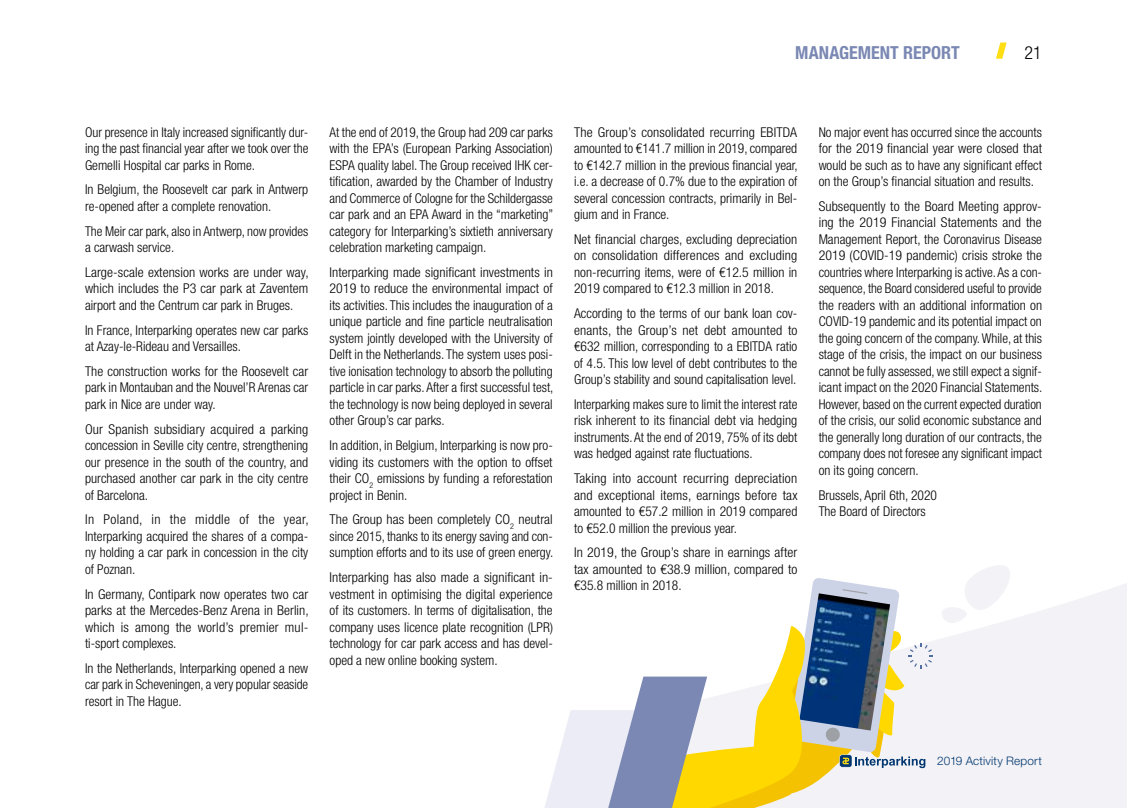
<style>
.page{position:relative;width:1127px;height:808px;background:#fff}
.page>*{position:absolute;margin:0;border:0;box-sizing:border-box;transform-origin:0 0}
.t1{font:700 condensed 18px "Helvetica Neue LT Std";letter-spacing:.01em;color:#7a88b3}
.t2{font:300 condensed 18px "Helvetica Neue LT Std";color:#000}
.t3{font:300 condensed 13.5px/16.5px "Helvetica Neue LT Std";color:#000;text-align:justify}
.t4{font:300 11.7px "Helvetica Neue LT Std";letter-spacing:.015em;color:#003770}
</style>
<div class="page">
<svg style="left:933px;top:583px;width:194px;height:225px;fill:#f3f2f6"></svg>
<svg style="left:941px;top:565px;width:69px;height:58px"></svg>
<svg style="left:996px;top:43px;width:10px;height:16px"></svg>
<svg style="left:545px;top:578px;width:388px;height:230px"></svg>
<h1 class="t1" style="left:795px;top:41px;width:46px">MANAGEME</h1>
<h1 class="t1" style="left:880px;top:41px;width:82px">NT REPORT</h1>
<h1 class="t2" style="left:1024px;top:42px;width:19px">21</h1>
<p class="t3" style="left:85px;top:123px;width:225px">Our presence in Italy increased significantly dur&shy;ing the past financial year after we took over the Gemelli Hospital car parks in Rome.</p>
<p class="t3" style="left:85px;top:181px;width:225px">In Belgium, the Roosevelt car park in Antwerp re-opened after a complete renovation.</p>
<p class="t3" style="left:85px;top:222px;width:225px">The Meir car park, also in Antwerp, now provides a carwash service.</p>
<p class="t3" style="left:85px;top:264px;width:225px">Large-scale extension works are under way, which includes the P3 car park at Zaventem airport and the Centrum car park in Bruges.</p>
<p class="t3" style="left:85px;top:321px;width:225px">In France, Interparking operates new car parks at Azay-le-Rideau and Versailles.</p>
<p class="t3" style="left:85px;top:363px;width:225px">The construction works for the Roosevelt car park in Montauban and the Nouvel’R Arenas car park in Nice are under way.</p>
<p class="t3" style="left:85px;top:420px;width:225px">Our Spanish subsidiary acquired a parking concession in Seville city centre, strengthening our presence in the south of the country, and purchased another car park in the city centre of Barcelona.</p>
<p class="t3" style="left:85px;top:511px;width:225px">In Poland, in the middle of the year, Interparking acquired the shares of a compa&shy;ny holding a car park in concession in the city of Poznan.</p>
<p class="t3" style="left:85px;top:585px;width:225px">In Germany, Contipark now operates two car parks at the Mercedes-Benz Arena in Berlin, which is among the world’s premier mul&shy;ti-sport complexes.</p>
<p class="t3" style="left:85px;top:660px;width:225px">In the Netherlands, Interparking opened a new car park in Scheveningen, a very popular seaside resort in The Hague.</p>
<p class="t3" style="left:330px;top:123px;width:225px">At the end of 2019, the Group had 209 car parks with the EPA’s (European Parking Association)<br>ESPA quality label. The Group received IHK cer&shy;tification, awarded by the Chamber of Industry and Commerce of Cologne for the Schildergasse car park and an EPA Award in the “marketing” category for Interparking’s sixtieth anniversary celebration marketing campaign.</p>
<p class="t3" style="left:330px;top:264px;width:225px">Interparking made significant investments in 2019 to reduce the environmental impact of its activities. This includes the inauguration of a unique particle and fine particle neutralisation system jointly developed with the University of Delft in the Netherlands. The system uses posi&shy;tive ionisation technology to absorb the polluting particle in car parks. After a first successful test, the technology is now being deployed in several other Group’s car parks.</p>
<p class="t3" style="left:330px;top:437px;width:225px">In addition, in Belgium, Interparking is now pro&shy;viding its customers with the option to offset their CO<sub>2</sub> emissions by funding a reforestation project in Benin.</p>
<p class="t3" style="left:330px;top:511px;width:225px">The Group has been completely CO<sub>2</sub> neutral since 2015, thanks to its energy saving and con&shy;sumption efforts and to its use of green energy.</p>
<p class="t3" style="left:330px;top:569px;width:225px">Interparking has also made a significant in&shy;vestment in optimising the digital experience of its customers. In terms of digitalisation, the company uses licence plate recognition (LPR) technology for car park access and has devel&shy;oped a new online booking system.</p>
<p class="t3" style="left:574px;top:123px;width:225px">The Group’s consolidated recurring EBITDA amounted to €141.7 million in 2019, compared to €142.7 million in the previous financial year, i.e. a decrease of 0.7% due to the expiration of several concession contracts, primarily in Bel&shy;gium and in France.</p>
<p class="t3" style="left:574px;top:231px;width:225px">Net financial charges, excluding depreciation on consolidation differences and excluding non-recurring items, were of €12.5 million in 2019 compared to €12.3 million in 2018.</p>
<p class="t3" style="left:574px;top:305px;width:225px">According to the terms of our bank loan cov&shy;enants, the Group’s net debt amounted to €632 million, corresponding to a EBITDA ratio of 4.5. This low level of debt contributes to the Group’s stability and sound capitalisation level.</p>
<p class="t3" style="left:574px;top:396px;width:225px">Interparking makes sure to limit the interest rate risk inherent to its financial debt via hedging instruments. At the end of 2019, 75% of its debt was hedged against rate fluctuations.</p>
<p class="t3" style="left:574px;top:470px;width:225px">Taking into account recurring depreciation and exceptional items, earnings before tax amounted to €57.2 million in 2019 compared to €52.0 million the previous year.</p>
<p class="t3" style="left:574px;top:544px;width:225px">In 2019, the Group’s share in earnings after tax amounted to €38.9 million, compared to €35.8 million in 2018.</p>
<p class="t3" style="left:819px;top:123px;width:225px">No major event has occurred since the accounts for the 2019 financial year were closed that would be such as to have any significant effect on the Group’s financial situation and results.</p>
<p class="t3" style="left:819px;top:198px;width:225px">Subsequently to the Board Meeting approv&shy;ing the 2019 Financial Statements and the Management Report, the Coronavirus Disease 2019 (COVID-19 pandemic) crisis stroke the countries where Interparking is active. As a con&shy;sequence, the Board considered useful to provide the readers with an additional information on COVID-19 pandemic and its potential impact on the going concern of the company. While, at this stage of the crisis, the impact on our business cannot be fully assessed, we still expect a signif&shy;icant impact on the 2020 Financial Statements.<br>However, based on the current expected duration of the crisis, our solid economic substance and the generally long duration of our contracts, the company does not foresee any significant impact on its going concern.</p>
<p class="t3" style="left:819px;top:486px;width:120px">Brussels, April 6th, 2020<br>The Board of Directors</p>
<p class="t4" style="left:937px;top:754px;width:106px">2019 Activity Report</p>
</div>
